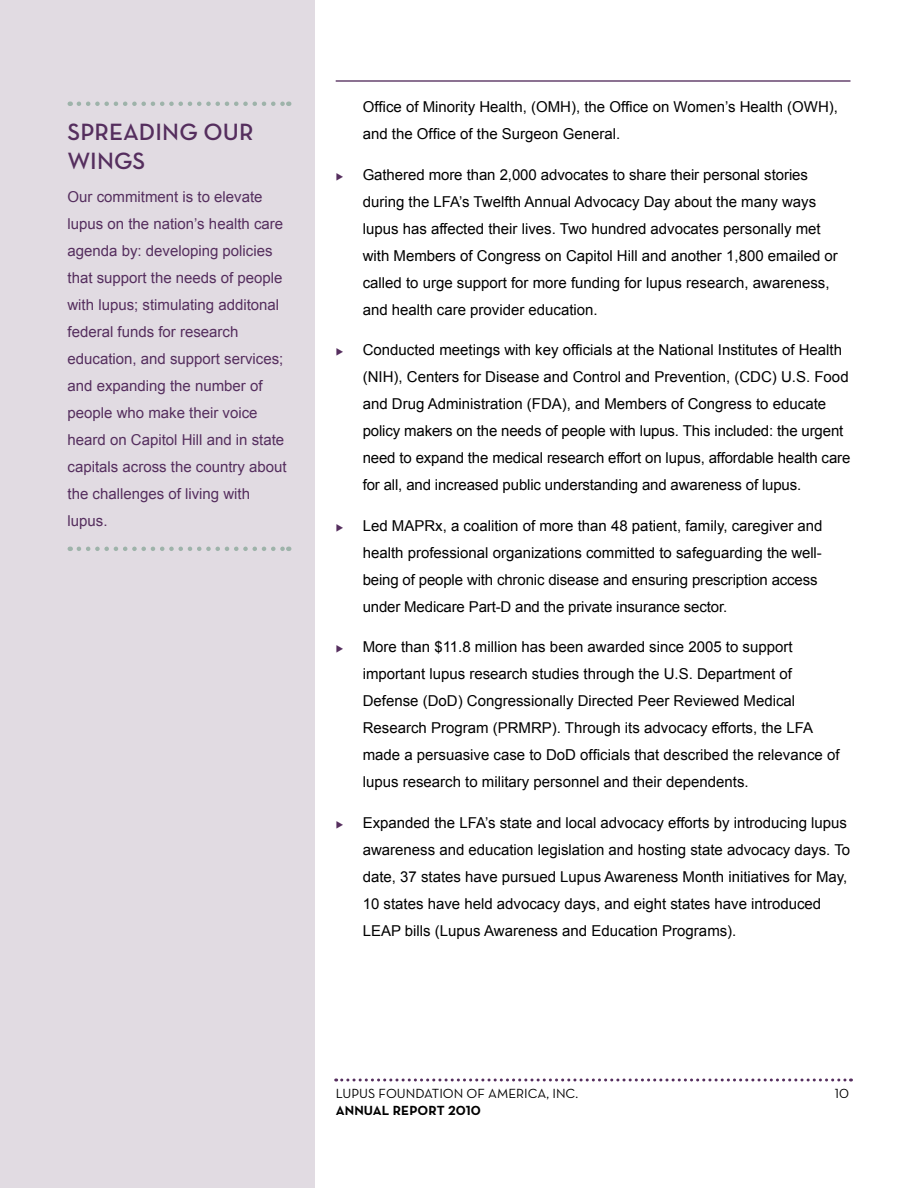
<style>
.page{position:relative;width:918px;height:1188px;background:#fff}
.page>*{position:absolute;margin:0;border:0;box-sizing:border-box;transform-origin:0 0}
.t1{font:24px/28.8px "Neutra Text Demi Alt";letter-spacing:.005em;color:#552e5e}
.t2{font:15px/27px "Arial";color:#000}
.t3{font:15px/27px "Arial";color:#552e5e}
.t4{font:13.5px "Neutra Text Book Alt";color:#000}
.t5{font:13.5px "Neutra Text Bold Alt";letter-spacing:.01em;color:#000}
.s1{color:#552e5e}
</style>
<div class="page">
<div style="left:0;top:0;width:314px;height:1188px;background:#e1dbe2"></div>
<svg style="left:336px;top:1078px;width:516px;height:4px"></svg>
<hr style="left:336px;top:80px;width:515px;height:2px;background:#552e5e">
<svg style="left:79px;top:102px;width:210px;height:4px"></svg>
<svg style="left:79px;top:547px;width:210px;height:4px"></svg>
<h1 class="t1" style="left:68px;top:117px;width:188px">SPREADING OUR<br>WINGS</h1>
<p class="t3" style="left:68px;top:184px;width:221px">Our commitment is to elevate lupus on the nation’s health care agenda by: developing policies that support the needs of people with lupus; stimulating additonal federal funds for research education, and support services; and expanding the number of people who make their voice heard on Capitol Hill and in state capitals across the country about the challenges of living with lupus.</p>
<p class="t2" style="left:363px;top:94px;width:477px">Office of Minority Health, (OMH), the Office on Women’s Health (OWH), and the Office of the Surgeon General.</p>
<p class="t2" style="left:363px;top:161px;width:477px;text-indent:-27px"><span class="s1">◆</span> Gathered more than 2,000 advocates to share their personal stories during the LFA’s Twelfth Annual Advocacy Day about the many ways lupus has affected their lives. Two hundred advocates personally met with Members of Congress on Capitol Hill and another 1,800 emailed or called to urge support for more funding for lupus research, awareness, and health care provider education.</p>
<p class="t2" style="left:363px;top:337px;width:489px;text-indent:-27px"><span class="s1">◆</span> Conducted meetings with key officials at the National Institutes of Health (NIH), Centers for Disease and Control and Prevention, (CDC) U.S. Food and Drug Administration (FDA), and Members of Congress to educate policy makers on the needs of people with lupus. This included: the urgent need to expand the medical research effort on lupus, affordable health care for all, and increased public understanding and awareness of lupus.</p>
<p class="t2" style="left:363px;top:512px;width:461px;text-indent:-27px"><span class="s1">◆</span> Led MAPRx, a coalition of more than 48 patient, family, caregiver and health professional organizations committed to safeguarding the well&shy;being of people with chronic disease and ensuring prescription access under Medicare Part-D and the private insurance sector.</p>
<p class="t2" style="left:363px;top:634px;width:478px;text-indent:-27px"><span class="s1">◆</span> More than $11.8 million has been awarded since 2005 to support important lupus research studies through the U.S. Department of Defense (DoD) Congressionally Directed Peer Reviewed Medical Research Program (PRMRP). Through its advocacy efforts, the LFA made a persuasive case to DoD officials that described the relevance of lupus research to military personnel and their dependents.</p>
<p class="t2" style="left:363px;top:809px;width:489px;text-indent:-27px"><span class="s1">◆</span> Expanded the LFA’s state and local advocacy efforts by introducing lupus awareness and education legislation and hosting state advocacy days. To date, 37 states have pursued Lupus Awareness Month initiatives for May, 10 states have held advocacy days, and eight states have introduced LEAP bills (Lupus Awareness and Education Programs).</p>
<p class="t4" style="left:336px;top:1086px;width:244px">LUPUS FOUNDATION OF AMERICA, I NC.</p>
<p class="t4" style="left:835px;top:1086px;width:16px">10</p>
<p class="t5" style="left:336px;top:1102px;width:147px">ANNUAL REPORT 2010</p>
</div>
